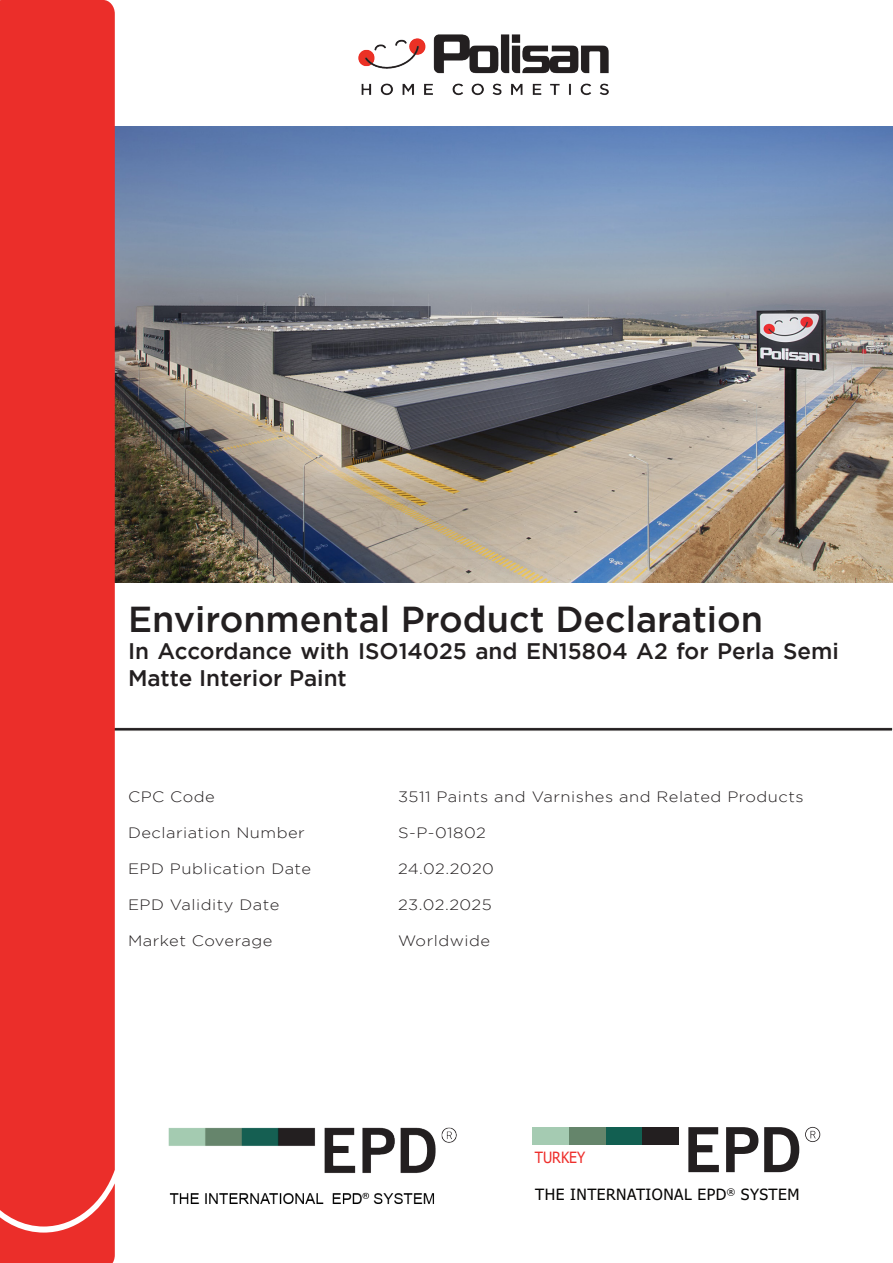
<style>
.page{position:relative;width:893px;height:1263px;background:#fff}
.page>*{position:absolute;margin:0;border:0;box-sizing:border-box;transform-origin:0 0}
.t1{font:500 36px "Gotham";color:#231f20}
.t2{font:500 22.5px/27px "Gotham";color:#231f20}
.t3{font:15.6px "Tahoma";letter-spacing:.03em;color:#060504}
.t4{font:15.6px "Tahoma";color:#ee2f2c;scale:.9 1}
.t5{font:300 15px "Gotham";letter-spacing:.03em;color:#231f20;scale:1.1 1}
</style>
<div class="page">
<div style="left:111px;top:727px;width:782px;height:4px;border:1px solid #f8f8f7"></div>
<img style="left:168px;top:1127px;width:289px;height:77px">
<img style="left:115px;top:126px;width:778px;height:456px">
<svg style="left:0;top:1226px;width:115px;height:37px;background:#ec3b37"></svg>
<div style="left:0;top:0;width:115px;height:1226px;background:#eb2e2a"></div>
<img style="left:341px;top:34px;width:285px;height:132px">
<div style="left:606px;top:1127px;width:36px;height:18px;background:#125f51"></div>
<div style="left:569px;top:1127px;width:37px;height:18px;background:#65856b"></div>
<div style="left:533px;top:1127px;width:36px;height:18px;background:#a5cbb2"></div>
<div style="left:642px;top:1127px;width:37px;height:18px;background:#231f20"></div>
<svg style="left:688px;top:1127px;width:111px;height:45px"></svg>
<svg style="left:805px;top:1127px;width:15px;height:15px"></svg>
<p class="t1" style="left:128px;top:599px;width:637px">Environmental Product Declaration</p>
<p class="t2" style="left:128px;top:637px;width:712px">In Accordance with ISO14025 and EN15804 A2 for Perla Semi<br>Matte Interior Paint</p>
<p class="t5" style="left:128px;top:789px;width:80px">CPC Code</p>
<p class="t5" style="left:398px;top:789px;width:370px">3511 Paints and Varnishes and Related Products</p>
<p class="t5" style="left:128px;top:825px;width:162px">Declariation Number</p>
<p class="t5" style="left:398px;top:825px;width:81px">S-P-01802</p>
<p class="t5" style="left:128px;top:861px;width:168px">EPD Publication Date</p>
<p class="t5" style="left:398px;top:861px;width:89px">24.02.2020</p>
<p class="t5" style="left:128px;top:897px;width:139px">EPD Validity Date</p>
<p class="t5" style="left:398px;top:897px;width:87px">23.02.2025</p>
<p class="t5" style="left:128px;top:933px;width:133px">Market Coverage</p>
<p class="t5" style="left:398px;top:933px;width:85px">Worldwide</p>
<p class="t4" style="left:535px;top:1147px;width:57px">TURKEY</p>
<p class="t3" style="left:535px;top:1183px;width:266px">THE INTERNATIONAL EPD<sup>®</sup> SYSTEM</p>
</div>
